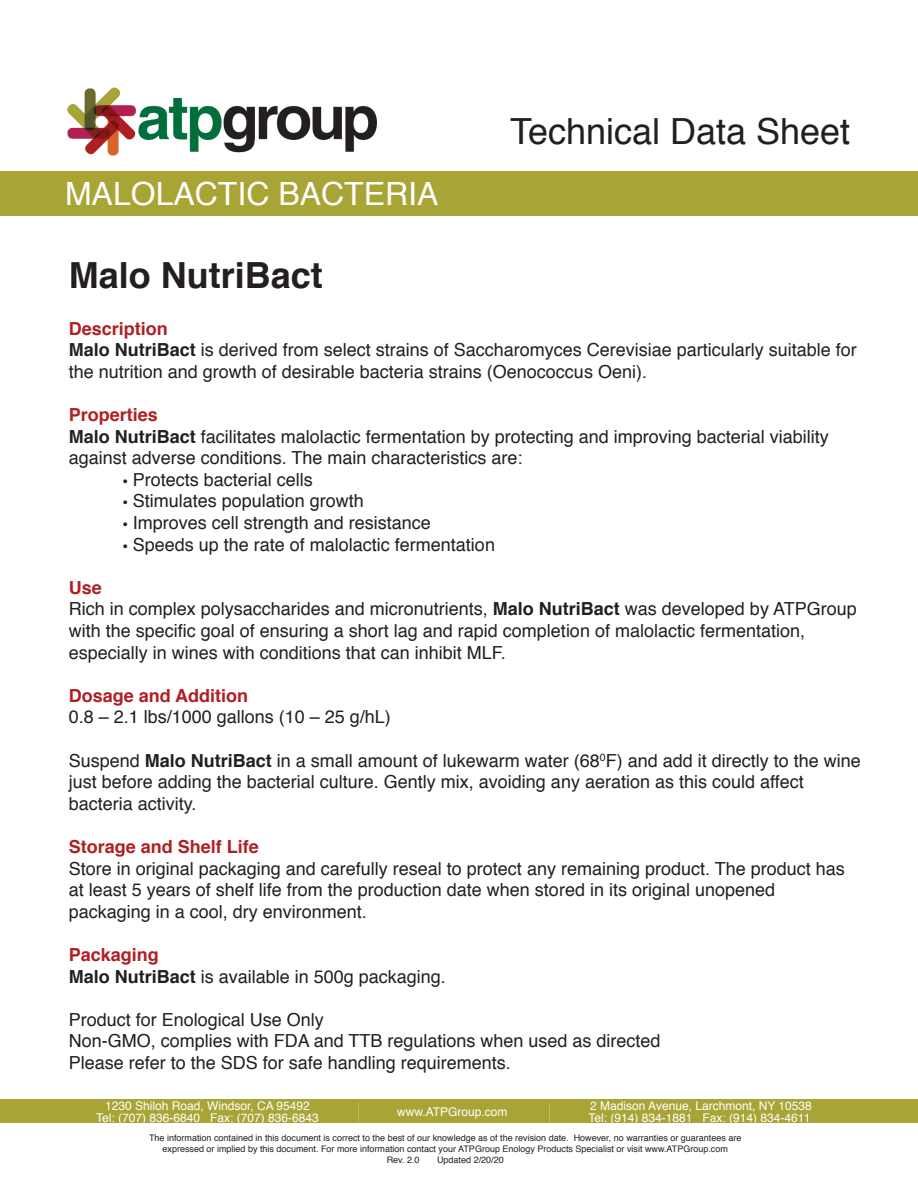
<style>
.page{position:relative;width:918px;height:1188px;background:#fff}
.page>*{position:absolute;margin:0;border:0;box-sizing:border-box;transform-origin:0 0}
.t1{font:36px "Helvetica";color:#231f20}
.t2{font:700 36px "Helvetica";color:#231f20}
.t3{font:31.95px "Helvetica";color:#fff}
.t4{font:18px/21.6px "Helvetica";color:#231f20}
.t5{font:700 18px "Helvetica";color:#af2024}
.t6{font:12px/12px "Helvetica";color:#fff;text-align:center}
.t7{font:9px "Helvetica";color:#231f20}
.s1{font-weight:700;color:#af2024}
.s2{font-weight:700}
.s3{font-family:"Myriad Pro"}
</style>
<div class="page">
<div style="left:0;top:171px;width:918px;height:45px;background:#a8a536"></div>
<div style="left:0;top:1100px;width:918px;height:24px;background:#a8a536"></div>
<svg style="left:549px;top:1103px;width:1px;height:19px"></svg>
<img style="left:68px;top:87px;width:308px;height:69px">
<h2 class="t3" style="left:65px;top:169px;width:375px">MALOLACTIC BACTERIA</h2>
<h1 class="t1" style="left:510px;top:103px;width:342px">Technical Data Sheet</h1>
<h1 class="t2" style="left:69px;top:246px;width:256px">Malo NutriBact</h1>
<p class="t4" style="left:69px;top:318px;width:790px"><span class="s1">Description<br></span><span class="s2">Malo NutriBact</span> is derived from select strains of Saccharomyces Cerevisiae particularly suitable for the nutrition and growth of desirable bacteria strains (Oenococcus Oeni).</p>
<p class="t4" style="left:69px;top:404px;width:762px"><span class="s1">Properties<br></span><span class="s2">Malo NutriBact</span> facilitates malolactic fermentation by protecting and improving bacterial viability against adverse conditions. The main characteristics are:</p>
<p class="t4" style="left:123px;top:469px;width:192px"><span class="s3">•</span> Protects bacterial cells</p>
<p class="t4" style="left:123px;top:491px;width:243px"><span class="s3">•</span> Stimulates population growth</p>
<p class="t4" style="left:123px;top:512px;width:310px"><span class="s3">•</span> Improves cell strength and resistance</p>
<p class="t4" style="left:123px;top:534px;width:374px"><span class="s3">•</span> Speeds up the rate of malolactic fermentation</p>
<p class="t4" style="left:69px;top:577px;width:790px"><span class="s1">Use<br></span>Rich in complex polysaccharides and micronutrients, <span class="s2">Malo NutriBact</span> was developed by ATPGroup with the specific goal of ensuring a short lag and rapid completion of malolactic fermentation, especially in wines with conditions that can inhibit MLF.</p>
<p class="t5" style="left:69px;top:681px;width:181px">Dosage and Addition</p>
<p class="t4" style="left:69px;top:707px;width:324px">0.8 – 2.1 lbs/1000 gallons (10 – 25 g/hL)</p>
<p class="t4" style="left:69px;top:750px;width:794px">Suspend <span class="s2">Malo NutriBact</span> in a small amount of lukewarm water (68<sup>0</sup>F) and add it directly to the wine just before adding the bacterial culture. Gently mix, avoiding any aeration as this could affect bacteria activity.</p>
<p class="t5" style="left:69px;top:832px;width:192px">Storage and Shelf Life</p>
<p class="t4" style="left:69px;top:858px;width:778px">Store in original packaging and carefully reseal to protect any remaining product. The product has at least 5 years of shelf life from the production date when stored in its original unopened packaging in a cool, dry environment.</p>
<p class="t4" style="left:69px;top:944px;width:379px"><span class="s1">Packaging<br></span><span class="s2">Malo NutriBact</span> is available in 500g packaging.</p>
<p class="t4" style="left:69px;top:1009px;width:593px">Product for Enological Use Only<br>Non-GMO, complies with FDA and TTB regulations when used as directed<br>Please refer to the SDS for safe handling requirements.</p>
<p class="t6" style="left:96px;top:1100px;width:224px">1230 Shiloh Road, Windsor, CA 95492<br>Tel: (707) 836-6840 Fax: (707) 836-6843</p>
<p class="t6" style="left:588px;top:1100px;width:225px;text-align:left">2 Madison Avenue, Larchmont, NY 10538<br>Tel: (914) 834-1881 Fax: (914) 834-4611</p>
<p class="t6" style="left:397px;top:1106px;width:112px">www.ATPGroup.com</p>
<p class="t7" style="left:149px;top:1131px;width:594px">The information contained in this document is correct to the best of our knowledge as of the revision date. However, no warranties or guarantees are</p>
<p class="t7" style="left:163px;top:1142px;width:567px">expressed or implied by this document. For more information contact your ATPGroup Enology Products Specialist or visit www.ATPGroup.com</p>
<p class="t7" style="left:387px;top:1153px;width:34px">Rev. 2.0</p>
<p class="t7" style="left:437px;top:1153px;width:68px">Updated 2/20/20</p>
</div>
